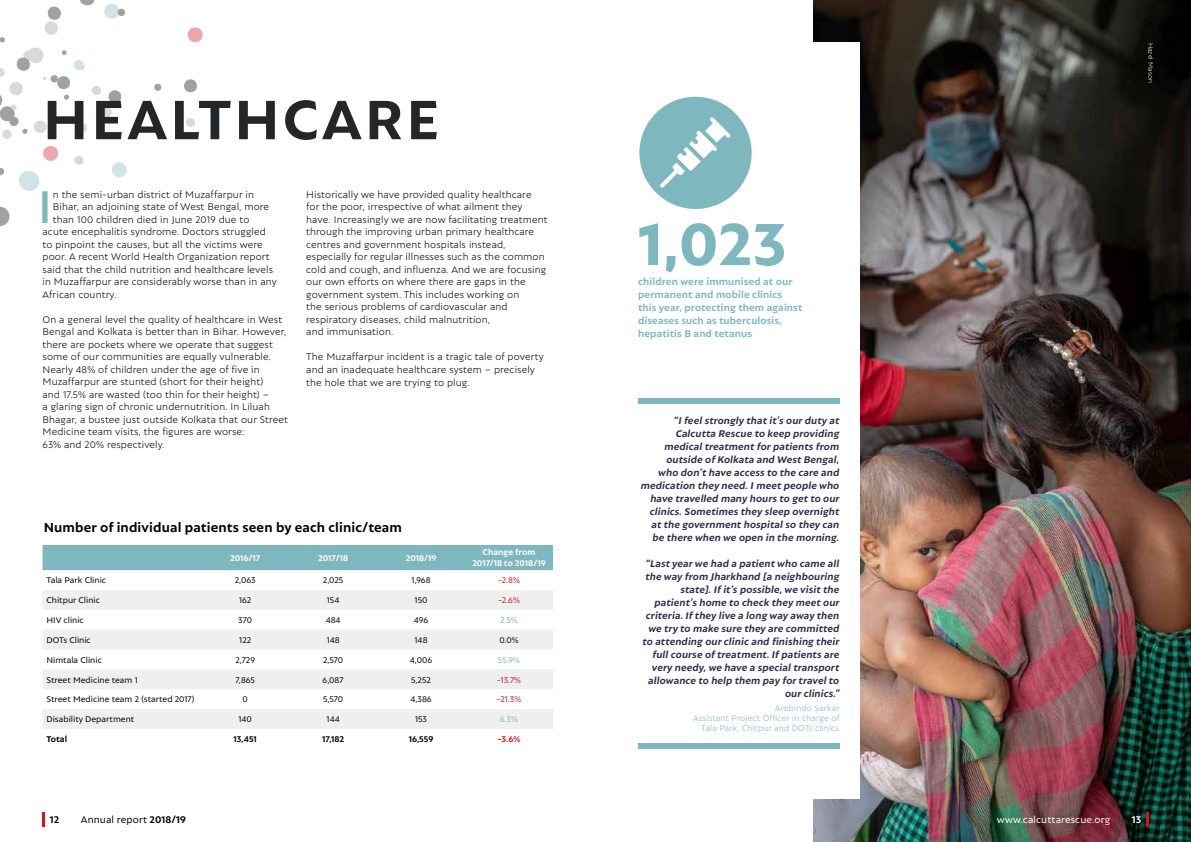
<style>
.page{position:relative;width:1191px;height:842px;background:#fff}
.page>*{position:absolute;margin:0;border:0;box-sizing:border-box;transform-origin:0 0}
.t1{font:800 64.1px "Autor";color:#7fb7be}
.t2{font:700 60px "Autor";letter-spacing:.05em;color:#252627}
.t3{font:500 49.8px "Autor";color:#7fb7be}
.t4{font:700 14px "Autor";letter-spacing:.01em;color:#000}
.t5{font:300 10.5px/12.5px "Autor";letter-spacing:.01em;color:#000}
.t6{font:italic 700 10.5px/13px "Autor";letter-spacing:.01em;color:#2b2d4d;text-align:right}
.t7{font:700 10.5px/13px "Autor";letter-spacing:.01em;color:#7fb7be}
.t8{font:10.5px "Autor";letter-spacing:.01em;color:#fff}
.t9{font:10.5px "Autor";letter-spacing:.01em;color:#000}
.t10{font:700 10.5px "Autor";color:#000}
.t11{font:700 10.5px "Autor";color:#fff}
.t12{font:9px "Autor";color:#000}
.t13{font:300 9px/10px "Autor";letter-spacing:.01em;color:#7fb7be;text-align:right}
.t14{font:700 9px/10.8px "Autor";color:#fff;text-align:center}
.t15{font:700 9px "Autor";color:#000}
.t16{font:9px "Autor";color:#cd171a}
.t17{font:9px "Autor";color:#7fb7be}
.t18{font:700 9px "Autor";color:#cd171a}
.t19{font:300 7px "Autor";letter-spacing:.01em;color:#fff}
.s1{font-weight:700}
</style>
<div class="page">
<img style="left:814px;top:0;width:377px;height:842px">
<div style="left:0;top:43px;width:859px;height:756px;background:#fff"></div>
<div style="left:43px;top:545px;width:510px;height:25px;background:#7fb7be"></div>
<svg style="left:43px;top:590px;width:510px;height:139px;fill:#eeefef"></svg>
<div style="left:638px;top:398px;width:201px;height:6px;background:#7fb7be"></div>
<div style="left:638px;top:743px;width:201px;height:6px;background:#7fb7be"></div>
<div style="left:639px;top:97px;width:112px;height:112px;background:#7fb7be;border-radius:50%"></div>
<svg style="left:660px;top:117px;width:70px;height:71px"></svg>
<svg style="left:0;top:206px;width:10px;height:20px"></svg>
<svg style="left:154px;top:83px;width:8px;height:8px"></svg>
<svg style="left:186px;top:118px;width:9px;height:9px"></svg>
<svg style="left:184px;top:79px;width:13px;height:14px"></svg>
<svg style="left:187px;top:27px;width:16px;height:16px"></svg>
<svg style="left:0;top:0;width:127px;height:191px"></svg>
<svg style="left:43px;top:812px;width:2px;height:15px"></svg>
<svg style="left:1146px;top:812px;width:2px;height:15px"></svg>
<h2 class="t2" style="left:43px;top:83px;width:398px">HEALTHCARE</h2>
<h3 class="t3" style="left:38px;top:176px;width:16px">I</h3>
<p class="t5" style="left:53px;top:188px;width:203px">n the semi-urban district of Muzaffarpur in</p>
<p class="t5" style="left:53px;top:200px;width:218px">Bihar, an adjoining state of West Bengal, more</p>
<p class="t5" style="left:53px;top:213px;width:198px">than 100 children died in June 2019 due to</p>
<p class="t5" style="left:43px;top:225px;width:225px">acute encephalitis syndrome. Doctors struggled</p>
<p class="t5" style="left:43px;top:238px;width:222px">to pinpoint the causes, but all the victims were</p>
<p class="t5" style="left:43px;top:250px;width:229px">poor. A recent World Health Organization report</p>
<p class="t5" style="left:43px;top:262px;width:232px">said that the child nutrition and healthcare levels</p>
<p class="t5" style="left:43px;top:275px;width:236px">in Muzaffarpur are considerably worse than in any</p>
<p class="t5" style="left:43px;top:287px;width:75px">African country.</p>
<p class="t5" style="left:43px;top:312px;width:247px">On a general level the quality of healthcare in West Bengal and Kolkata is better than in Bihar. However, there are pockets where we operate that suggest some of our communities are equally vulnerable.<br>Nearly 48% of children under the age of five in Muzaffarpur are stunted (short for their height)<br>and 17.5% are wasted (too thin for their height) –<br>a glaring sign of chronic undernutrition. In Liluah Bhagar, a bustee just outside Kolkata that our Street Medicine team visits, the figures are worse:<br>63% and 20% respectively.</p>
<p class="t5" style="left:306px;top:187px;width:243px">Historically we have provided quality healthcare<br>for the poor, irrespective of what ailment they have. Increasingly we are now facilitating treatment through the improving urban primary healthcare centres and government hospitals instead, especially for regular illnesses such as the common cold and cough, and influenza. And we are focusing our own efforts on where there are gaps in the government system. This includes working on<br>the serious problems of cardiovascular and respiratory diseases, child malnutrition,<br>and immunisation.</p>
<p class="t5" style="left:306px;top:350px;width:239px">The Muzaffarpur incident is a tragic tale of poverty and an inadequate healthcare system – precisely the hole that we are trying to plug.</p>
<h3 class="t4" style="left:44px;top:519px;width:360px">Number of individual patients seen by each clinic/team</h3>
<p class="t14" style="left:230px;top:552px;width:32px">2016/17</p>
<p class="t14" style="left:318px;top:552px;width:31px">2017/18</p>
<p class="t14" style="left:406px;top:552px;width:32px">2018/19</p>
<p class="t14" style="left:472px;top:547px;width:75px">Change from<br>2017/18 to 2018/19</p>
<p class="t12" style="left:47px;top:575px;width:61px">Tala Park Clinic</p>
<p class="t12" style="left:235px;top:575px;width:22px">2,063</p>
<p class="t12" style="left:323px;top:575px;width:22px">2,025</p>
<p class="t12" style="left:411px;top:575px;width:20px">1,968</p>
<p class="t16" style="left:498px;top:575px;width:23px">-2.8%</p>
<p class="t12" style="left:47px;top:595px;width:55px">Chitpur Clinic</p>
<p class="t12" style="left:239px;top:595px;width:14px">162</p>
<p class="t12" style="left:327px;top:595px;width:14px">154</p>
<p class="t12" style="left:415px;top:595px;width:14px">150</p>
<p class="t16" style="left:498px;top:595px;width:23px">-2.6%</p>
<p class="t12" style="left:47px;top:614px;width:39px">HIV clinic</p>
<p class="t12" style="left:238px;top:614px;width:15px">370</p>
<p class="t12" style="left:326px;top:614px;width:16px">484</p>
<p class="t12" style="left:414px;top:614px;width:16px">496</p>
<p class="t17" style="left:500px;top:614px;width:19px">2.5%</p>
<p class="t12" style="left:47px;top:634px;width:46px">DOTs Clinic</p>
<p class="t12" style="left:239px;top:634px;width:13px">122</p>
<p class="t12" style="left:327px;top:634px;width:15px">148</p>
<p class="t12" style="left:414px;top:634px;width:15px">148</p>
<p class="t12" style="left:499px;top:634px;width:21px">0.0%</p>
<p class="t12" style="left:47px;top:654px;width:57px">Nimtala Clinic</p>
<p class="t12" style="left:235px;top:654px;width:21px">2,729</p>
<p class="t12" style="left:323px;top:654px;width:22px">2,570</p>
<p class="t12" style="left:410px;top:654px;width:24px">4,006</p>
<p class="t17" style="left:498px;top:654px;width:24px">55.9%</p>
<p class="t12" style="left:46px;top:674px;width:93px">Street Medicine team 1</p>
<p class="t12" style="left:235px;top:674px;width:21px">7,865</p>
<p class="t12" style="left:323px;top:674px;width:23px">6,087</p>
<p class="t12" style="left:411px;top:674px;width:21px">5,252</p>
<p class="t16" style="left:497px;top:674px;width:26px">-13.7%</p>
<p class="t12" style="left:46px;top:694px;width:149px">Street Medicine team 2 (started 2017)</p>
<p class="t12" style="left:243px;top:694px;width:7px">0</p>
<p class="t12" style="left:323px;top:694px;width:22px">5,570</p>
<p class="t12" style="left:410px;top:694px;width:23px">4,386</p>
<p class="t16" style="left:497px;top:694px;width:26px">-21.3%</p>
<p class="t12" style="left:46px;top:714px;width:89px">Disability Department</p>
<p class="t12" style="left:238px;top:714px;width:15px">140</p>
<p class="t12" style="left:326px;top:714px;width:15px">144</p>
<p class="t12" style="left:415px;top:714px;width:14px">153</p>
<p class="t17" style="left:500px;top:714px;width:20px">6.3%</p>
<p class="t15" style="left:46px;top:734px;width:22px">Total</p>
<p class="t15" style="left:234px;top:734px;width:25px">13,451</p>
<p class="t15" style="left:322px;top:734px;width:23px">17,182</p>
<p class="t15" style="left:409px;top:734px;width:26px">16,559</p>
<p class="t18" style="left:497px;top:734px;width:24px">-3.6%</p>
<h1 class="t1" style="left:638px;top:205px;width:150px">1,023</h1>
<p class="t7" style="left:638px;top:275px;width:166px">children were immunised at our permanent and mobile clinics this year, protecting them against diseases such as tuberculosis, hepatitis B and tetanus</p>
<p class="t6" style="left:641px;top:414px;width:200px">“I feel strongly that it’s our duty at Calcutta Rescue to keep providing medical treatment for patients from outside of Kolkata and West Bengal,<br>who don’t have access to the care and medication they need. I meet people who have travelled many hours to get to our clinics. Sometimes they sleep overnight at the government hospital so they can be there when we open in the morning.</p>
<p class="t6" style="left:642px;top:557px;width:199px">“Last year we had a patient who came all the way from Jharkhand [a neighbouring state]. If it’s possible, we visit the patient’s home to check they meet our criteria. If they live a long way away then we try to make sure they are committed to attending our clinic and finishing their full course of treatment. If patients are very needy, we have a special transport allowance to help them pay for travel to our clinics.”</p>
<p class="t13" style="left:693px;top:702px;width:148px">Arobindo Sarkar<br>Assistant Project Officer in charge of<br>Tala Park, Chitpur and DOTs clinics</p>
<p class="t19" style="left:1155px;top:43px;width:42px;rotate:90deg">Hazel Mason</p>
<p class="t10" style="left:50px;top:813px;width:11px">12</p>
<p class="t9" style="left:81px;top:813px;width:107px">Annual report <span class="s1">2018/19</span></p>
<p class="t8" style="left:997px;top:813px;width:115px">www.calcuttarescue.org</p>
<p class="t11" style="left:1131px;top:813px;width:11px">13</p>
</div>
